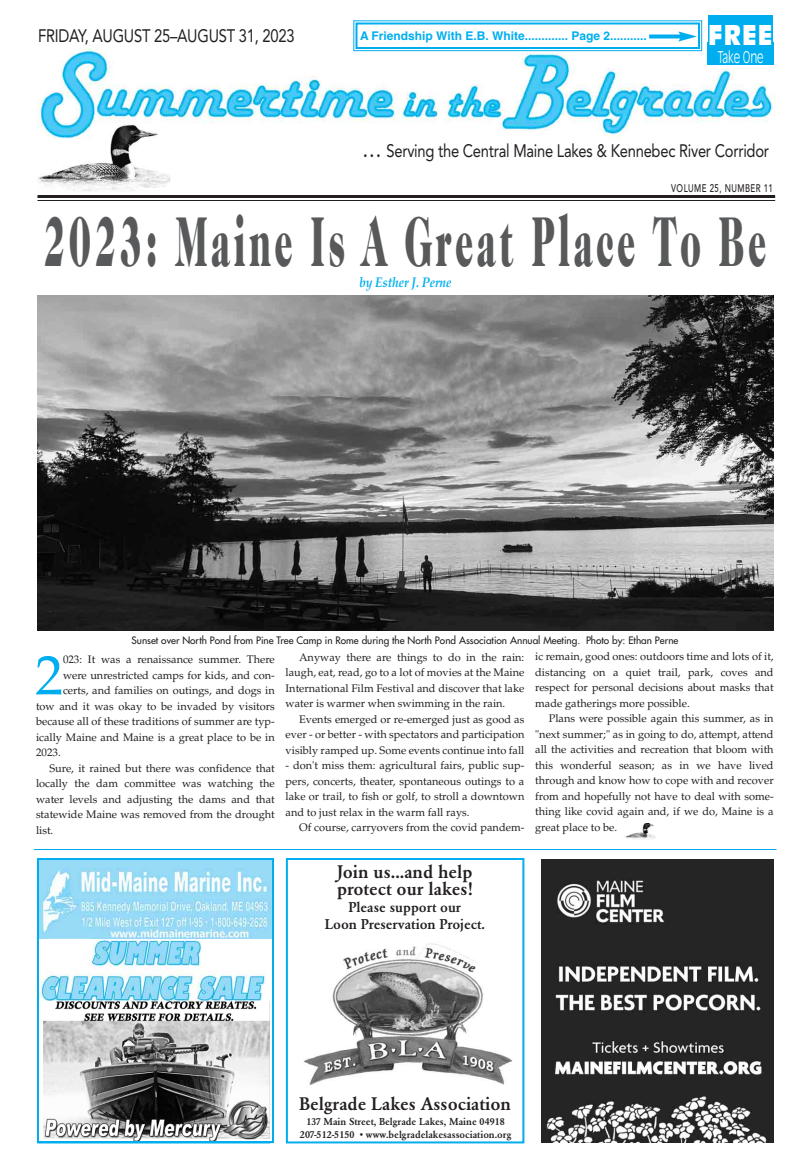
<style>
.page{position:relative;width:810px;height:1170px;background:#fff}
.page>*{position:absolute;margin:0;border:0;box-sizing:border-box;transform-origin:0 0}
.t1{font:900 72px "Caslon 224 IT Cby BT";letter-spacing:.085em;color:#58595b;scale:.5 1}
.t2{font:55.6px "Palatino";color:#00aeef}
.t3{font:28px "Antique Olive Compact";color:#fff;scale:.72 1}
.t4{font:18px "Avenir";letter-spacing:-.015em;color:#231f20;scale:.82 1}
.t5{font:500 18px/17px "Garamond BE";color:#231f20}
.t6{font:300 16px "Antique Olive";letter-spacing:-.015em;color:#fff;scale:.72 1}
.t7{font:500 14px/17px "Garamond BE";color:#231f20;text-align:center}
.t8{font:italic 700 14px "Palatino";letter-spacing:-.01em;color:#00aeef;scale:.86 1}
.t9{font:700 12px "Helvetica";color:#00aeef}
.t10{font:11px/15.5px "Palatino";color:#231f20;text-align:justify}
.t11{font:500 11px "Avenir";letter-spacing:.055em;color:#231f20;scale:.72 1}
.t12{font:10px "Futura";color:#231f20}
.t13{font:500 10px/13px "Garamond BE";color:#231f20;text-align:center}
.s1{font-size:24px}
</style>
<div class="page">
<img style="left:37px;top:46px;width:737px;height:93px">
<img style="left:38px;top:124px;width:133px;height:67px">
<hr style="left:37px;top:195px;width:738px;height:3px;background:#231f20">
<hr style="left:37px;top:200px;width:738px;height:1px;background:#231f20">
<svg style="left:649px;top:34px;width:29px;height:4px"></svg>
<svg style="left:678px;top:32px;width:19px;height:10px"></svg>
<div style="left:708px;top:42px;width:66px;height:23px;background:#00aeef"></div>
<div style="left:353px;top:20px;width:349px;height:31px;border:1px solid #00aeef"></div>
<div style="left:356px;top:22px;width:344px;height:27px;border:2px solid #00aeef"></div>
<hr style="left:34px;top:849px;width:742px;height:1px;background:#00aeef">
<div style="left:708px;top:16px;width:65px;height:32px;background:#00aeef"></div>
<div style="left:286px;top:858px;width:238px;height:285px;border:2px solid #00aeef"></div>
<img style="left:303px;top:943px;width:209px;height:143px">
<img style="left:625px;top:823px;width:31px;height:17px">
<div style="left:37px;top:858px;width:237px;height:285px;border:2px solid #00aeef"></div>
<img style="left:541px;top:860px;width:233px;height:283px">
<img style="left:40px;top:860px;width:231px;height:78px">
<img style="left:40px;top:939px;width:226px;height:62px">
<hr style="left:38px;top:1142px;width:233px;height:2px;background:#00aeef">
<img style="left:43px;top:1002px;width:227px;height:138px">
<img style="left:37px;top:295px;width:737px;height:336px">
<h3 class="t4" style="left:38px;top:28px;width:314px">FRIDAY, AUGUST 25–AUGUST 31, 2023</h3>
<p class="t9" style="left:360px;top:31px;width:288px">A Friendship With E.B. White............. Page 2...........</p>
<h3 class="t3" style="left:709px;top:24px;width:90px">FREE</h3>
<h3 class="t6" style="left:718px;top:51px;width:65px">Take One</h3>
<h3 class="t4" style="left:362px;top:143px;width:498px"><span class="s1">…</span> Serving the Central Maine Lakes &amp; Kennebec River Corridor</h3>
<p class="t11" style="left:671px;top:183px;width:143px">VOLUME 25, NUMBER 11</p>
<h1 class="t1" style="left:44px;top:215px;width:1447px">2023: Maine Is A Great Place To Be</h1>
<p class="t8" style="left:359px;top:277px;width:109px">by Esther J. Perne</p>
<p class="t12" style="left:132px;top:635px;width:548px">Sunset over North Pond from Pine Tree Camp in Rome during the North Pond Association Annual Meeting. Photo by: Ethan Perne</p>
<h2 class="t2" style="left:35px;top:654px;width:29px">2</h2>
<p class="t10" style="left:63px;top:653px;width:213px">023: It was a renaissance summer. There</p>
<p class="t10" style="left:63px;top:669px;width:213px">were unrestricted camps for kids, and con-</p>
<p class="t10" style="left:63px;top:684px;width:213px">certs, and families on outings, and dogs in</p>
<p class="t10" style="left:36px;top:700px;width:240px">tow and it was okay to be invaded by visitors</p>
<p class="t10" style="left:36px;top:715px;width:240px">because all of these traditions of summer are typ-</p>
<p class="t10" style="left:36px;top:731px;width:240px">ically Maine and Maine is a great place to be in</p>
<p class="t10" style="left:36px;top:746px;width:26px">2023.</p>
<p class="t10" style="left:50px;top:762px;width:227px">Sure, it rained but there was confidence that</p>
<p class="t10" style="left:36px;top:777px;width:240px">locally the dam committee was watching the</p>
<p class="t10" style="left:36px;top:793px;width:240px">water levels and adjusting the dams and that</p>
<p class="t10" style="left:36px;top:808px;width:240px">statewide Maine was removed from the drought</p>
<p class="t10" style="left:36px;top:824px;width:19px">list.</p>
<p class="t10" style="left:286px;top:650px;width:240px;text-indent:14px">Anyway there are things to do in the rain: laugh, eat, read, go to a lot of movies at the Maine International Film Festival and discover that lake water is warmer when swimming in the rain.</p>
<p class="t10" style="left:286px;top:712px;width:240px;text-indent:14px">Events emerged or re-emerged just as good as ever - or better - with spectators and participation visibly ramped up. Some events continue into fall</p>
<p class="t10" style="left:286px;top:759px;width:240px">- don't miss them: agricultural fairs, public sup&shy;pers, concerts, theater, spontaneous outings to a lake or trail, to fish or golf, to stroll a downtown and to just relax in the warm fall rays.</p>
<p class="t10" style="left:299px;top:821px;width:227px">Of course, carryovers from the covid pandem-</p>
<h3 class="t5" style="left:337px;top:865px;width:137px">Join us...and help protect our lakes!</h3>
<p class="t7" style="left:325px;top:900px;width:162px">Please support our<br>Loon Preservation Project.</p>
<p class="t10" style="left:535px;top:650px;width:240px">ic remain, good ones: outdoors time and lots of it, distancing on a quiet trail, park, coves and respect for personal decisions about masks that made gatherings more possible.</p>
<p class="t10" style="left:535px;top:712px;width:240px;text-indent:14px">Plans were possible again this summer, as in "next summer;" as in going to do, attempt, attend all the activities and recreation that bloom with this wonderful season; as in we have lived through and know how to cope with and recover from and hopefully not have to deal with some&shy;thing like covid again and, if we do, Maine is a great place to be.</p>
<h3 class="t5" style="left:299px;top:1097px;width:213px">Belgrade Lakes Association</h3>
<p class="t13" style="left:300px;top:1116px;width:213px">137 Main Street, Belgrade Lakes, Maine 04918<br>207-512-5150 • www.belgradelakesassociation.org</p>
</div>
